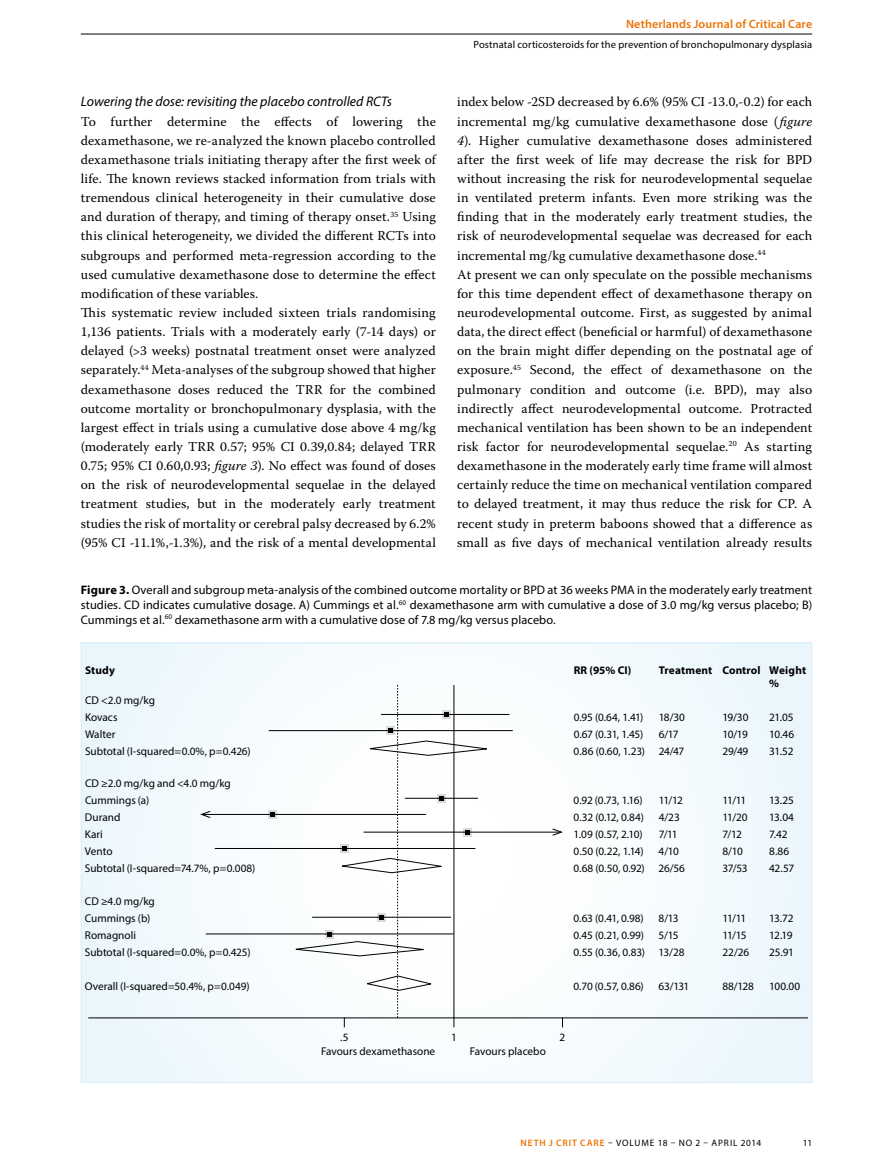
<style>
.page{position:relative;width:893px;height:1170px;background:#fff}
.page>*{position:absolute;margin:0;border:0;box-sizing:border-box;transform-origin:0 0}
.t1{font:italic 13.8px "Myriad Pro";color:#000}
.t2{font:13.5px/19.2px "Warnock Pro";letter-spacing:.01em;color:#000}
.t3{font:12.3px/14.7px "Myriad Pro";letter-spacing:.005em;color:#000;text-align:justify}
.t4{font:600 12px "Myriad Pro";letter-spacing:.01em;color:#ec7405}
.t5{font:11.25px/17px "Myriad Pro";letter-spacing:-.01em;color:#000}
.t6{font:700 11.25px/12.8px "Myriad Pro";letter-spacing:.01em;color:#000}
.t7{font:10.5px "Myriad Pro";letter-spacing:.01em;color:#000}
.t8{font:9.3px "Myriad Pro";letter-spacing:.085em;color:#000}
.s1{font-style:italic}
.s2{font-weight:700}
.s3{font-weight:600;color:#ec7405}
</style>
<div class="page">
<hr style="left:81px;top:34px;width:731px;height:1px;background:#000">
<div style="left:81px;top:642px;width:731px;height:440px;background:#f4fafe"></div>
<hr style="left:88px;top:1017px;width:720px;height:1px;background:#000">
<svg style="left:269px;top:810px;width:8px;height:9px"></svg>
<hr style="left:381px;top:714px;width:128px;height:1px;background:#000">
<hr style="left:206px;top:933px;width:248px;height:1px;background:#000">
<hr style="left:215px;top:848px;width:260px;height:1px;background:#000">
<hr style="left:202px;top:814px;width:224px;height:1px;background:#000">
<svg style="left:200px;top:811px;width:11px;height:7px"></svg>
<hr style="left:364px;top:831px;width:197px;height:1px;background:#000">
<svg style="left:552px;top:828px;width:11px;height:8px"></svg>
<hr style="left:269px;top:730px;width:244px;height:1px;background:#000">
<svg style="left:271px;top:812px;width:4px;height:4px"></svg>
<svg style="left:295px;top:685px;width:197px;height:342px"></svg>
<p class="t4" style="left:626px;top:16px;width:188px">Netherlands Journal of Critical Care</p>
<p class="t7" style="left:473px;top:38px;width:340px">Postnatal corticosteroids for the prevention of bronchopulmonary dysplasia</p>
<p class="t1" style="left:81px;top:93px;width:313px">Lowering the dose: revisiting the placebo controlled RCTs</p>
<p class="t2" style="left:81px;top:111px;width:357px">To further determine the effects of lowering the dexamethasone, we re-analyzed the known placebo controlled dexamethasone trials initiating therapy after the first week of life. The known reviews stacked information from trials with tremendous clinical heterogeneity in their cumulative dose and duration of therapy, and timing of therapy onset.<sup>35</sup> Using this clinical heterogeneity, we divided the different RCTs into subgroups and performed meta-regression according to the used cumulative dexamethasone dose to determine the effect modification of these variables.<br>This systematic review included sixteen trials randomising 1,136 patients. Trials with a moderately early (7-14 days) or delayed (&gt;3 weeks) postnatal treatment onset were analyzed separately.<sup>44</sup> Meta-analyses of the subgroup showed that higher dexamethasone doses reduced the TRR for the combined outcome mortality or bronchopulmonary dysplasia, with the largest effect in trials using a cumulative dose above 4 mg/kg (moderately early TRR 0.57; 95% CI 0.39,0.84; delayed TRR 0.75; 95% CI 0.60,0.93; <span class="s1">figure 3</span>). No effect was found of doses on the risk of neurodevelopmental sequelae in the delayed treatment studies, but in the moderately early treatment studies the risk of mortality or cerebral palsy decreased by 6.2% (95% CI -11.1%,-1.3%), and the risk of a mental developmental</p>
<p class="t2" style="left:457px;top:92px;width:357px">index below -2SD decreased by 6.6% (95% CI -13.0,-0.2) for each incremental mg/kg cumulative dexamethasone dose (<span class="s1">figure 4</span>). Higher cumulative dexamethasone doses administered after the first week of life may decrease the risk for BPD without increasing the risk for neurodevelopmental sequelae in ventilated preterm infants. Even more striking was the finding that in the moderately early treatment studies, the risk of neurodevelopmental sequelae was decreased for each incremental mg/kg cumulative dexamethasone dose.<sup>44<br></sup>At present we can only speculate on the possible mechanisms for this time dependent effect of dexamethasone therapy on neurodevelopmental outcome. First, as suggested by animal data, the direct effect (beneficial or harmful) of dexamethasone on the brain might differ depending on the postnatal age of exposure.<sup>45</sup> Second, the effect of dexamethasone on the pulmonary condition and outcome (i.e. BPD), may also indirectly affect neurodevelopmental outcome. Protracted mechanical ventilation has been shown to be an independent risk factor for neurodevelopmental sequelae.<sup>20</sup> As starting dexamethasone in the moderately early time frame will almost certainly reduce the time on mechanical ventilation compared to delayed treatment, it may thus reduce the risk for CP. A recent study in preterm baboons showed that a difference as small as five days of mechanical ventilation already results</p>
<p class="t3" style="left:81px;top:582px;width:539px"><span class="s2">Figure 3.</span> Overall and subgroup meta-analysis of the combined outcome mortality or BPD at 36 weeks PMA</p>
<p class="t3" style="left:81px;top:582px;width:733px;text-indent:556px">in the moderately early treatment studies. CD indicates cumulative dosage. A) Cummings et al.<sup>60</sup> dexamethasone arm with cumulative a dose of 3.0 mg/kg versus placebo; B)<br>Cummings et al.<sup>60</sup> dexamethasone arm with a cumulative dose of 7.8 mg/kg versus placebo.</p>
<p class="t6" style="left:85px;top:663px;width:32px">Study</p>
<p class="t6" style="left:574px;top:663px;width:59px">RR (95% CI)</p>
<p class="t6" style="left:769px;top:663px;width:38px;text-indent:-111px">Treatment Control Weight %</p>
<p class="t5" style="left:85px;top:691px;width:71px">CD &lt;2.0 mg/kg<br>Kovacs</p>
<p class="t5" style="left:574px;top:708px;width:71px">0.95 (0.64, 1.41)</p>
<p class="t5" style="left:659px;top:708px;width:28px">18/30</p>
<p class="t5" style="left:722px;top:708px;width:27px">19/30</p>
<p class="t5" style="left:769px;top:708px;width:26px">21.05</p>
<p class="t5" style="left:85px;top:725px;width:32px">Walter</p>
<p class="t5" style="left:574px;top:725px;width:71px">0.67 (0.31, 1.45)</p>
<p class="t5" style="left:659px;top:725px;width:21px">6/17</p>
<p class="t5" style="left:722px;top:725px;width:27px">10/19</p>
<p class="t5" style="left:769px;top:725px;width:27px">10.46</p>
<p class="t5" style="left:85px;top:742px;width:167px">Subtotal (I -squared=0.0%, p=0.426)</p>
<p class="t5" style="left:574px;top:742px;width:112px">0.86 (0.60, 1.23) 24/47</p>
<p class="t5" style="left:722px;top:742px;width:27px">29/49</p>
<p class="t5" style="left:769px;top:742px;width:26px">31.52</p>
<p class="t5" style="left:85px;top:774px;width:147px">CD ≥2.0 mg/kg and &lt;4.0 mg/kg<br>Cummings (a)</p>
<p class="t5" style="left:574px;top:791px;width:70px">0.92 (0.73, 1.16)</p>
<p class="t5" style="left:659px;top:791px;width:26px">11/12</p>
<p class="t5" style="left:722px;top:791px;width:25px">11/11</p>
<p class="t5" style="left:769px;top:791px;width:26px">13.25</p>
<p class="t5" style="left:85px;top:808px;width:37px">Durand</p>
<p class="t5" style="left:574px;top:808px;width:72px">0.32 (0.12, 0.84)</p>
<p class="t5" style="left:659px;top:808px;width:23px">4/23</p>
<p class="t5" style="left:722px;top:808px;width:27px">11/20</p>
<p class="t5" style="left:769px;top:808px;width:26px">13.04</p>
<p class="t5" style="left:85px;top:825px;width:19px">Kari</p>
<p class="t5" style="left:574px;top:825px;width:70px">1.09 (0.57, 2.10)</p>
<p class="t5" style="left:659px;top:825px;width:21px">7/11</p>
<p class="t5" style="left:722px;top:825px;width:21px">7/12</p>
<p class="t5" style="left:769px;top:825px;width:20px">7.42</p>
<p class="t5" style="left:85px;top:842px;width:29px">Vento</p>
<p class="t5" style="left:574px;top:842px;width:72px">0.50 (0.22, 1.14)</p>
<p class="t5" style="left:659px;top:842px;width:22px">4/10</p>
<p class="t5" style="left:722px;top:842px;width:22px">8/10</p>
<p class="t5" style="left:769px;top:842px;width:21px">8.86</p>
<p class="t5" style="left:85px;top:859px;width:172px">Subtotal (I -squared=74.7%, p=0.008)</p>
<p class="t5" style="left:574px;top:859px;width:113px">0.68 (0.50, 0.92) 26/56</p>
<p class="t5" style="left:722px;top:859px;width:27px">37/53</p>
<p class="t5" style="left:769px;top:859px;width:27px">42.57</p>
<p class="t5" style="left:85px;top:892px;width:71px">CD ≥4.0 mg/kg<br>Cummings (b)</p>
<p class="t5" style="left:574px;top:909px;width:72px">0.63 (0.41, 0.98)</p>
<p class="t5" style="left:659px;top:909px;width:22px">8/13</p>
<p class="t5" style="left:722px;top:909px;width:25px">11/11</p>
<p class="t5" style="left:769px;top:909px;width:26px">13.72</p>
<p class="t5" style="left:85px;top:926px;width:53px">Romagnoli</p>
<p class="t5" style="left:574px;top:926px;width:72px">0.45 (0.21, 0.99)</p>
<p class="t5" style="left:659px;top:926px;width:21px">5/15</p>
<p class="t5" style="left:722px;top:926px;width:26px">11/15</p>
<p class="t5" style="left:769px;top:926px;width:25px">12.19</p>
<p class="t5" style="left:85px;top:943px;width:167px">Subtotal (I -squared=0.0%, p=0.425)</p>
<p class="t5" style="left:574px;top:943px;width:112px">0.55 (0.36, 0.83) 13/28</p>
<p class="t5" style="left:722px;top:943px;width:28px">22/26</p>
<p class="t5" style="left:769px;top:943px;width:26px">25.91</p>
<p class="t5" style="left:85px;top:977px;width:166px">Overall (I -squared=50.4%, p=0.049)</p>
<p class="t5" style="left:574px;top:977px;width:72px">0.70 (0.57, 0.86)</p>
<p class="t5" style="left:659px;top:977px;width:32px">63/131</p>
<p class="t5" style="left:722px;top:977px;width:33px">88/128</p>
<p class="t5" style="left:769px;top:977px;width:33px">100.00</p>
<p class="t5" style="left:340px;top:1028px;width:10px">.5</p>
<p class="t5" style="left:451px;top:1028px;width:7px">1</p>
<p class="t5" style="left:560px;top:1028px;width:7px">2</p>
<p class="t5" style="left:321px;top:1042px;width:116px">Favours dexamethasone</p>
<p class="t5" style="left:470px;top:1042px;width:78px">Favours placebo</p>
<p class="t8" style="left:521px;top:1136px;width:242px"><span class="s3">Neth j crit care</span> – volume 18 – no 2 – april 2014</p>
<p class="t8" style="left:803px;top:1136px;width:11px">11</p>
</div>
